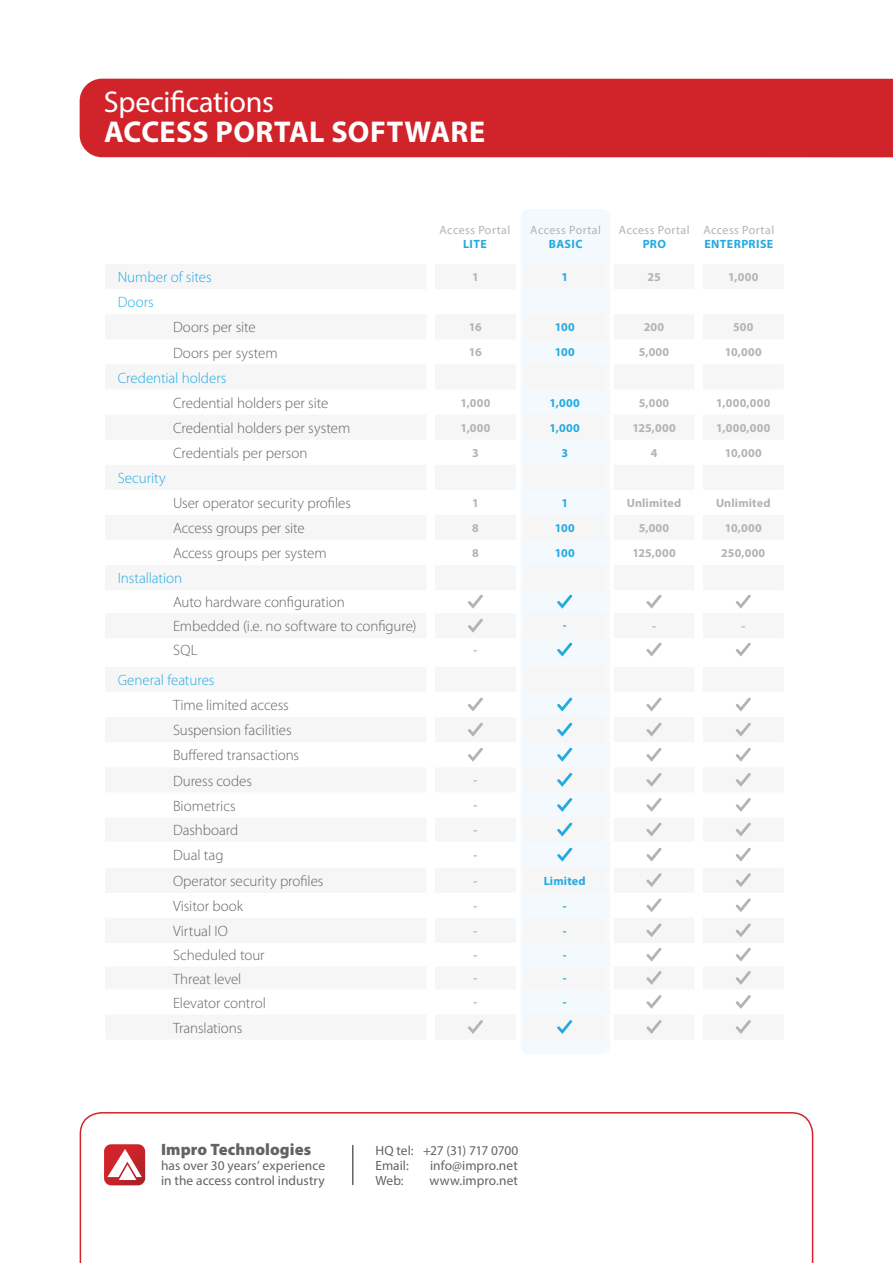
<style>
.page{position:relative;width:893px;height:1263px;background:#fff}
.page>*{position:absolute;margin:0;border:0;box-sizing:border-box;transform-origin:0 0}
.t1{font:700 30.15px "Myriad Pro";letter-spacing:.01em;color:#fff}
.t2{font:30.15px "Myriad Pro";letter-spacing:-.01em;color:#fff}
.t3{font:900 16.5px "Myriad Pro";letter-spacing:.005em;color:#636366}
.t4{font:300 15px/25px "Myriad Pro";letter-spacing:-.005em;color:#636366}
.t5{font:300 15px "Myriad Pro";letter-spacing:-.005em;color:#24aae1}
.t6{font:13.35px/15px "Myriad Pro";color:#636366}
.t7{font:700 12px "Myriad Pro";letter-spacing:.025em;color:#b2b3b7}
.t8{font:700 12px "Myriad Pro";letter-spacing:.025em;color:#24aae1}
.t9{font:12px "Myriad Pro";letter-spacing:.035em;color:#b2b3b7}
</style>
<div class="page">
<div style="left:521px;top:209px;width:89px;height:845px;background:#f4f9fd;border-radius:9px"></div>
<div style="left:80px;top:79px;width:813px;height:78px;background:#d1232a"></div>
<svg style="left:80px;top:1112px;width:733px;height:151px"></svg>
<svg style="left:104px;top:1144px;width:41px;height:41px"></svg>
<hr style="left:352px;top:1145px;width:1px;height:40px;background:#636366">
<svg style="left:468px;top:595px;width:15px;height:14px"></svg>
<svg style="left:557px;top:595px;width:15px;height:14px"></svg>
<svg style="left:646px;top:595px;width:16px;height:14px"></svg>
<svg style="left:736px;top:595px;width:15px;height:14px"></svg>
<svg style="left:468px;top:619px;width:15px;height:14px"></svg>
<svg style="left:557px;top:642px;width:15px;height:14px"></svg>
<svg style="left:646px;top:642px;width:16px;height:14px"></svg>
<svg style="left:736px;top:642px;width:15px;height:14px"></svg>
<svg style="left:468px;top:697px;width:15px;height:14px"></svg>
<svg style="left:557px;top:697px;width:15px;height:14px"></svg>
<svg style="left:646px;top:697px;width:16px;height:14px"></svg>
<svg style="left:736px;top:697px;width:15px;height:14px"></svg>
<svg style="left:468px;top:723px;width:15px;height:14px"></svg>
<svg style="left:557px;top:723px;width:15px;height:14px"></svg>
<svg style="left:646px;top:723px;width:16px;height:14px"></svg>
<svg style="left:736px;top:723px;width:15px;height:14px"></svg>
<svg style="left:468px;top:748px;width:15px;height:14px"></svg>
<svg style="left:557px;top:748px;width:15px;height:14px"></svg>
<svg style="left:646px;top:748px;width:16px;height:14px"></svg>
<svg style="left:736px;top:748px;width:15px;height:14px"></svg>
<svg style="left:557px;top:773px;width:15px;height:14px"></svg>
<svg style="left:646px;top:773px;width:16px;height:14px"></svg>
<svg style="left:736px;top:773px;width:15px;height:14px"></svg>
<svg style="left:557px;top:798px;width:15px;height:14px"></svg>
<svg style="left:646px;top:798px;width:16px;height:14px"></svg>
<svg style="left:736px;top:798px;width:15px;height:14px"></svg>
<svg style="left:557px;top:822px;width:15px;height:14px"></svg>
<svg style="left:646px;top:822px;width:16px;height:14px"></svg>
<svg style="left:736px;top:822px;width:15px;height:14px"></svg>
<svg style="left:557px;top:848px;width:15px;height:14px"></svg>
<svg style="left:646px;top:848px;width:16px;height:14px"></svg>
<svg style="left:736px;top:848px;width:15px;height:14px"></svg>
<svg style="left:646px;top:873px;width:16px;height:14px"></svg>
<svg style="left:736px;top:873px;width:15px;height:14px"></svg>
<svg style="left:646px;top:898px;width:16px;height:14px"></svg>
<svg style="left:736px;top:898px;width:15px;height:14px"></svg>
<svg style="left:646px;top:923px;width:16px;height:14px"></svg>
<svg style="left:736px;top:923px;width:15px;height:14px"></svg>
<svg style="left:646px;top:948px;width:16px;height:14px"></svg>
<svg style="left:736px;top:948px;width:15px;height:14px"></svg>
<svg style="left:646px;top:971px;width:16px;height:14px"></svg>
<svg style="left:736px;top:971px;width:15px;height:14px"></svg>
<svg style="left:646px;top:995px;width:16px;height:14px"></svg>
<svg style="left:736px;top:995px;width:15px;height:14px"></svg>
<svg style="left:468px;top:1020px;width:15px;height:14px"></svg>
<svg style="left:557px;top:1020px;width:15px;height:14px"></svg>
<svg style="left:646px;top:1020px;width:16px;height:14px"></svg>
<svg style="left:736px;top:1020px;width:15px;height:14px"></svg>
<h1 class="t2" style="left:104px;top:83px;width:172px">Specifications</h1>
<h1 class="t1" style="left:104px;top:112px;width:382px">ACCESS PORTAL SOFTWARE</h1>
<p class="t9" style="left:440px;top:222px;width:72px">Access Portal</p>
<p class="t8" style="left:463px;top:236px;width:25px">LITE</p>
<p class="t9" style="left:530px;top:222px;width:72px">Access Portal</p>
<p class="t8" style="left:549px;top:236px;width:35px">BASIC</p>
<p class="t9" style="left:619px;top:222px;width:72px">Access Portal</p>
<p class="t8" style="left:643px;top:236px;width:25px">PRO</p>
<p class="t9" style="left:703px;top:222px;width:72px">Access Portal</p>
<p class="t8" style="left:704px;top:236px;width:70px">ENTERPRISE</p>
<p class="t5" style="left:118px;top:268px;width:95px">Number of sites</p>
<p class="t7" style="left:472px;top:269px;width:8px">1</p>
<p class="t8" style="left:561px;top:269px;width:8px">1</p>
<p class="t7" style="left:647px;top:269px;width:15px">25</p>
<p class="t7" style="left:728px;top:269px;width:32px">1,000</p>
<p class="t5" style="left:118px;top:293px;width:37px">Doors</p>
<p class="t4" style="left:173px;top:315px;width:84px">Doors per site</p>
<p class="t7" style="left:469px;top:319px;width:14px">16</p>
<p class="t8" style="left:555px;top:319px;width:21px">100</p>
<p class="t7" style="left:644px;top:319px;width:22px">200</p>
<p class="t7" style="left:733px;top:319px;width:22px">500</p>
<p class="t4" style="left:173px;top:340px;width:106px">Doors per system</p>
<p class="t7" style="left:469px;top:344px;width:14px">16</p>
<p class="t8" style="left:555px;top:344px;width:21px">100</p>
<p class="t7" style="left:639px;top:344px;width:32px">5,000</p>
<p class="t7" style="left:725px;top:344px;width:38px">10,000</p>
<p class="t5" style="left:118px;top:369px;width:110px">Credential holders</p>
<p class="t4" style="left:173px;top:390px;width:157px">Credential holders per site</p>
<p class="t7" style="left:460px;top:395px;width:32px">1,000</p>
<p class="t8" style="left:550px;top:395px;width:32px">1,000</p>
<p class="t7" style="left:639px;top:395px;width:32px">5,000</p>
<p class="t7" style="left:716px;top:395px;width:56px">1,000,000</p>
<p class="t4" style="left:173px;top:415px;width:179px">Credential holders per system</p>
<p class="t7" style="left:460px;top:420px;width:32px">1,000</p>
<p class="t8" style="left:550px;top:420px;width:32px">1,000</p>
<p class="t7" style="left:632px;top:420px;width:45px">125,000</p>
<p class="t7" style="left:716px;top:420px;width:56px">1,000,000</p>
<p class="t4" style="left:173px;top:440px;width:136px">Credentials per person</p>
<p class="t7" style="left:472px;top:445px;width:8px">3</p>
<p class="t8" style="left:561px;top:445px;width:8px">3</p>
<p class="t7" style="left:651px;top:445px;width:8px">4</p>
<p class="t7" style="left:725px;top:445px;width:38px">10,000</p>
<p class="t5" style="left:118px;top:469px;width:50px">Security</p>
<p class="t4" style="left:173px;top:490px;width:179px">User operator security profiles</p>
<p class="t7" style="left:472px;top:495px;width:8px">1</p>
<p class="t8" style="left:561px;top:495px;width:8px">1</p>
<p class="t7" style="left:627px;top:495px;width:56px">Unlimited</p>
<p class="t7" style="left:716px;top:495px;width:56px">Unlimited</p>
<p class="t4" style="left:173px;top:515px;width:133px">Access groups per site</p>
<p class="t7" style="left:472px;top:520px;width:8px">8</p>
<p class="t8" style="left:555px;top:520px;width:21px">100</p>
<p class="t7" style="left:639px;top:520px;width:32px">5,000</p>
<p class="t7" style="left:725px;top:520px;width:38px">10,000</p>
<p class="t4" style="left:173px;top:541px;width:155px">Access groups per system</p>
<p class="t7" style="left:472px;top:545px;width:8px">8</p>
<p class="t8" style="left:555px;top:545px;width:21px">100</p>
<p class="t7" style="left:632px;top:545px;width:45px">125,000</p>
<p class="t7" style="left:721px;top:545px;width:46px">250,000</p>
<p class="t5" style="left:118px;top:569px;width:66px">Installation</p>
<p class="t4" style="left:173px;top:590px;width:245px;line-height:24px">Auto hardware configuration<br>Embedded (i.e. no software to configure)</p>
<p class="t8" style="left:563px;top:618px;width:5px">-</p>
<p class="t7" style="left:652px;top:618px;width:5px">-</p>
<p class="t7" style="left:741px;top:618px;width:5px">-</p>
<p class="t4" style="left:173px;top:638px;width:26px">SQL</p>
<p class="t7" style="left:473px;top:642px;width:5px">-</p>
<p class="t5" style="left:118px;top:671px;width:98px">General features</p>
<p class="t4" style="left:173px;top:692px;width:128px">Time limited access<br>Suspension facilities<br>Buffered transactions<br>Duress codes</p>
<p class="t7" style="left:473px;top:772px;width:5px">-</p>
<p class="t4" style="left:173px;top:793px;width:64px">Biometrics</p>
<p class="t7" style="left:473px;top:798px;width:5px">-</p>
<p class="t4" style="left:173px;top:817px;width:67px">Dashboard</p>
<p class="t7" style="left:473px;top:822px;width:5px">-</p>
<p class="t4" style="left:173px;top:843px;width:52px">Dual tag</p>
<p class="t7" style="left:473px;top:847px;width:5px">-</p>
<p class="t4" style="left:173px;top:868px;width:152px">Operator security profiles</p>
<p class="t7" style="left:473px;top:873px;width:5px">-</p>
<p class="t8" style="left:544px;top:873px;width:43px">Limited</p>
<p class="t4" style="left:173px;top:893px;width:72px">Visitor book</p>
<p class="t7" style="left:473px;top:898px;width:5px">-</p>
<p class="t8" style="left:563px;top:898px;width:5px">-</p>
<p class="t4" style="left:173px;top:918px;width:56px">Virtual IO</p>
<p class="t7" style="left:473px;top:923px;width:5px">-</p>
<p class="t8" style="left:563px;top:923px;width:5px">-</p>
<p class="t4" style="left:173px;top:943px;width:93px">Scheduled tour</p>
<p class="t7" style="left:473px;top:947px;width:5px">-</p>
<p class="t8" style="left:563px;top:947px;width:5px">-</p>
<p class="t4" style="left:173px;top:966px;width:70px">Threat level</p>
<p class="t7" style="left:473px;top:970px;width:5px">-</p>
<p class="t8" style="left:563px;top:970px;width:5px">-</p>
<p class="t4" style="left:173px;top:990px;width:94px">Elevator control</p>
<p class="t7" style="left:473px;top:994px;width:5px">-</p>
<p class="t8" style="left:563px;top:994px;width:5px">-</p>
<p class="t4" style="left:173px;top:1015px;width:71px">Translations</p>
<p class="t3" style="left:161px;top:1139px;width:152px">Impro Technologies</p>
<p class="t6" style="left:161px;top:1158px;width:166px">has over 30 years’ experience in the access control industry</p>
<p class="t6" style="left:375px;top:1143px;width:144px">HQ tel: +27 (31) 717 0700<br>Email:</p>
<p class="t6" style="left:430px;top:1158px;width:89px">info@impro.net</p>
<p class="t6" style="left:375px;top:1173px;width:30px">Web:</p>
<p class="t6" style="left:429px;top:1173px;width:90px">www.impro.net</p>
</div>
